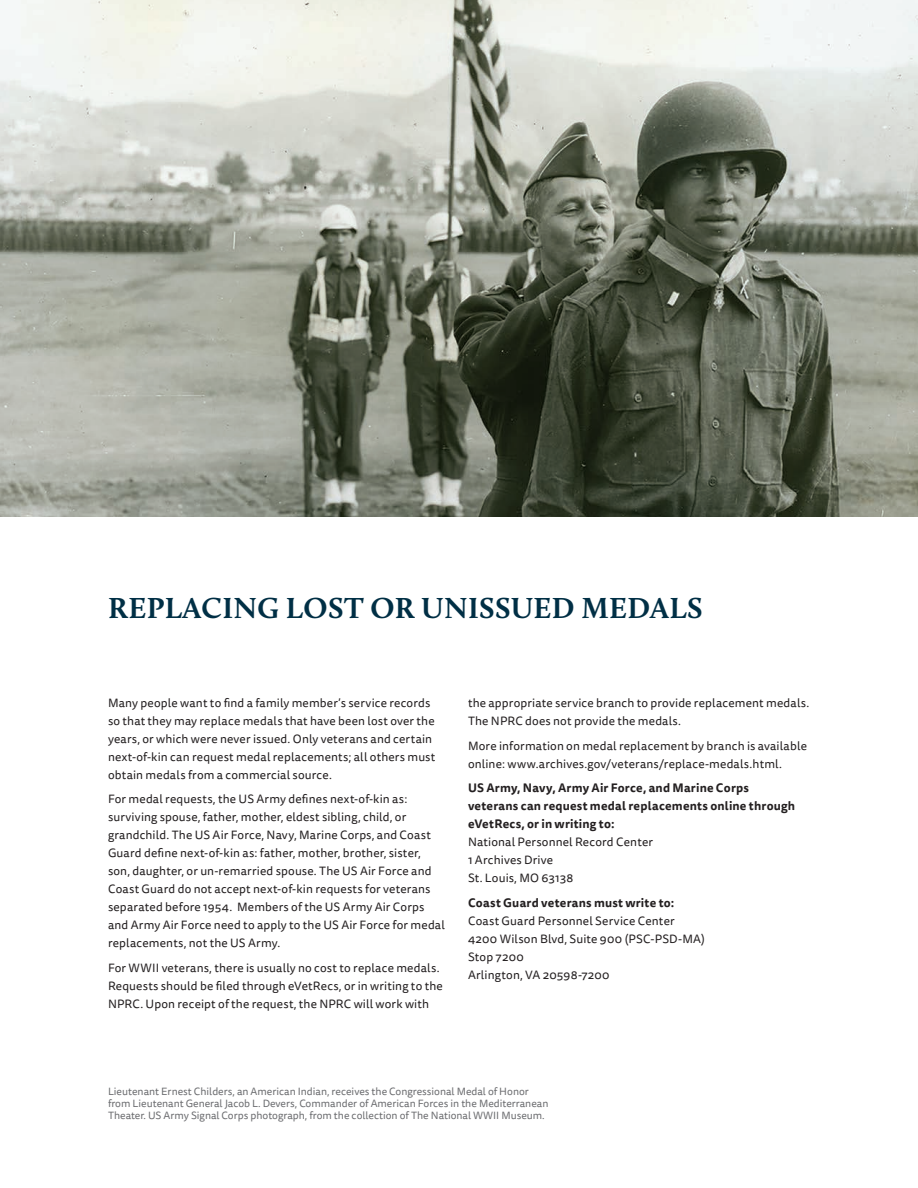
<style>
.page{position:relative;width:918px;height:1188px;background:#fff}
.page>*{position:absolute;margin:0;border:0;box-sizing:border-box;transform-origin:0 0}
.t1{font:700 30px "Calluna";letter-spacing:.015em;color:#002f45}
.t2{font:12px/18px "Tisa Sans Pro";letter-spacing:.015em;color:#231f20}
.t3{font:700 12px/18px "Tisa Sans Pro";letter-spacing:.02em;color:#231f20}
.t4{font:10.5px/12px "Tisa Sans Pro";color:#6c6d70}
</style>
<div class="page">
<img style="left:0;top:0;width:918px;height:517px">
<p class="t1" style="left:108px;top:590px;width:596px">REPLACING LOST OR UNISSUED MEDALS</p>
<p class="t2" style="left:108px;top:694px;width:329px">Many people want to find a family member’s service records so that they may replace medals that have been lost over the years, or which were never issued. Only veterans and certain next-of-kin can request medal replacements; all others must obtain medals from a commercial source.</p>
<p class="t2" style="left:108px;top:791px;width:338px">For medal requests, the US Army defines next-of-kin as: surviving spouse, father, mother, eldest sibling, child, or grandchild. The US Air Force, Navy, Marine Corps, and Coast Guard define next-of-kin as: father, mother, brother, sister, son, daughter, or un-remarried spouse. The US Air Force and Coast Guard do not accept next-of-kin requests for veterans separated before 1954. Members of the US Army Air Corps and Army Air Force need to apply to the US Air Force for medal replacements, not the US Army.</p>
<p class="t2" style="left:108px;top:959px;width:336px">For WWII veterans, there is usually no cost to replace medals.<br>Requests should be filed through eVetRecs, or in writing to the<br>NPRC. Upon receipt of the request, the NPRC will work with</p>
<p class="t2" style="left:468px;top:694px;width:343px">the appropriate service branch to provide replacement medals.<br>The NPRC does not provide the medals.</p>
<p class="t2" style="left:468px;top:737px;width:341px">More information on medal replacement by branch is available online: www.archives.gov/veterans/replace-medals.html.</p>
<p class="t3" style="left:468px;top:779px;width:329px">US Army, Navy, Army Air Force, and Marine Corps veterans can request medal replacements online through eVetRecs, or in writing to:</p>
<p class="t2" style="left:468px;top:833px;width:187px">National Personnel Record Center</p>
<p class="t2" style="left:468px;top:851px;width:87px">1 Archives Drive</p>
<p class="t2" style="left:468px;top:869px;width:107px">St. Louis, MO 63138</p>
<p class="t3" style="left:468px;top:894px;width:208px">Coast Guard veterans must write to:</p>
<p class="t2" style="left:468px;top:912px;width:208px">Coast Guard Personnel Service Center</p>
<p class="t2" style="left:468px;top:930px;width:239px">4200 Wilson Blvd, Suite 900 (PSC-PSD-MA)</p>
<p class="t2" style="left:468px;top:948px;width:57px">Stop 7200</p>
<p class="t2" style="left:468px;top:966px;width:143px">Arlington, VA 20598-7200</p>
<p class="t4" style="left:108px;top:1086px;width:442px">Lieutenant Ernest Childers, an American Indian, receives the Congressional Medal of Honor from Lieutenant General Jacob L. Devers, Commander of American Forces in the Mediterranean<br>Theater. US Army Signal Corps photograph, from the collection of The National WWII Museum.</p>
</div>
